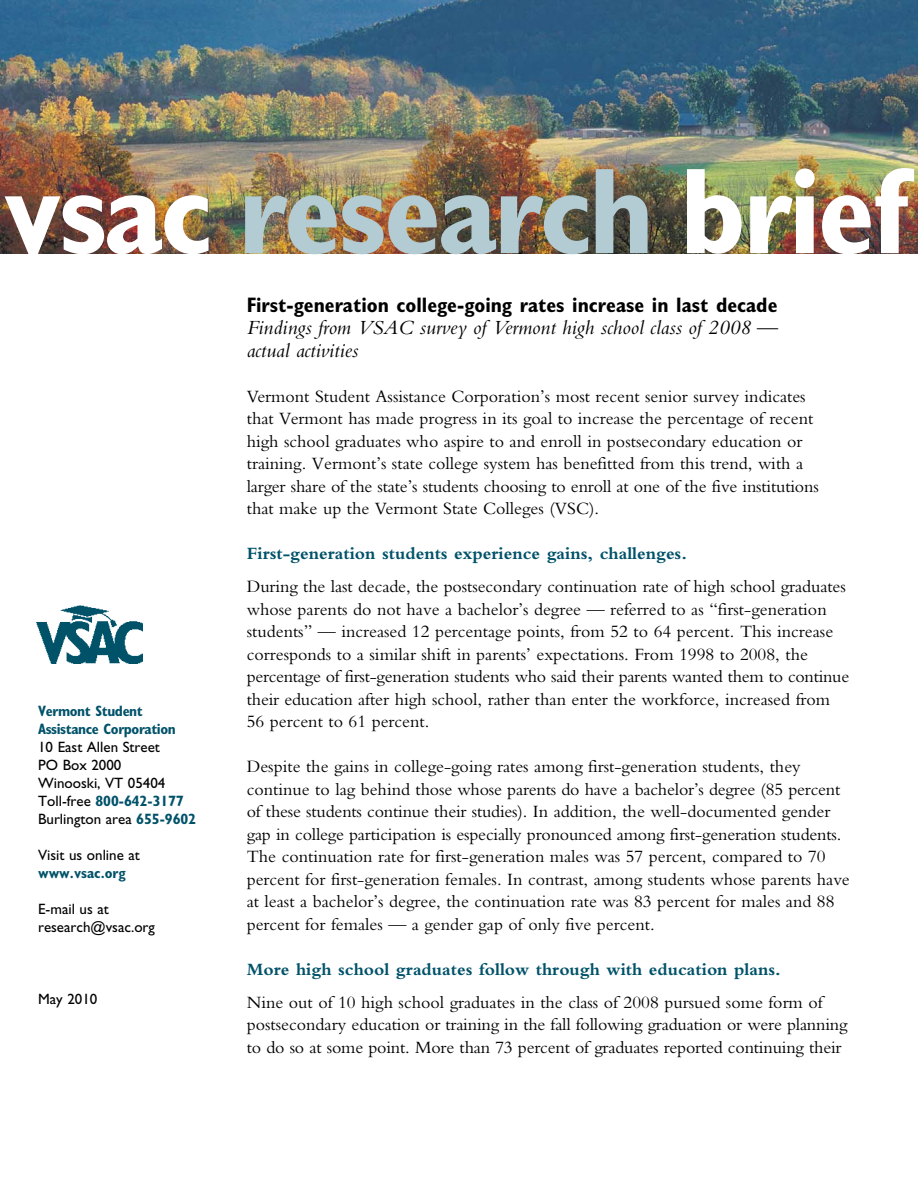
<style>
.page{position:relative;width:918px;height:1188px;background:#fff}
.page>*{position:absolute;margin:0;border:0;box-sizing:border-box;transform-origin:0 0}
.t1{font:700 condensed 123px "Gill Sans Std";letter-spacing:-.025em;color:#fff}
.t2{font:italic 21px/22.5px "Bembo Std";color:#000}
.t3{font:700 condensed 21px "Gill Sans Std";color:#000}
.t4{font:18px/22.5px "Bembo Std";color:#000}
.t5{font:700 18px "Bembo Std";color:#005269}
.t6{font:15px/18px "Gill Sans Std";color:#000}
.t7{font:700 condensed 15px/18px "Gill Sans Std";letter-spacing:-.025em;color:#005269}
.t8{font:700 condensed 15px "Gill Sans Std";color:#005269}
.s1{color:#b3cbd2}
.s2{font-weight:700;font-stretch:condensed;color:#005269}
</style>
<div class="page">
<img style="left:0;top:0;width:918px;height:253px">
<img style="left:37px;top:606px;width:105px;height:57px">
<h1 class="t1" style="left:3px;top:165px;width:907px">vsac <span class="s1">research</span> brief</h1>
<p class="t7" style="left:38px;top:703px;width:139px">Vermont Student<br>Assistance Corporation</p>
<p class="t6" style="left:38px;top:739px;width:160px">10 East Allen Street<br>PO Box 2000<br>Winooski, VT 05404<br>Toll-free <span class="s2">800-642-3177<br></span>Burlington area <span class="s2">655-9602</span></p>
<p class="t6" style="left:38px;top:847px;width:103px">Visit us online at</p>
<p class="t8" style="left:38px;top:867px;width:89px">www.vsac.org</p>
<p class="t6" style="left:38px;top:901px;width:118px">E-mail us at research@vsac.org</p>
<p class="t6" style="left:38px;top:991px;width:61px">May 2010</p>
<p class="t3" style="left:247px;top:297px;width:532px">First-generation college-going rates increase in last decade</p>
<p class="t2" style="left:247px;top:318px;width:533px">Findings from VSAC survey of Vermont high school class of 2008 — actual activities</p>
<p class="t4" style="left:247px;top:387px;width:574px">Vermont Student Assistance Corporation’s most recent senior survey indicates that Vermont has made progress in its goal to increase the percentage of recent high school graduates who aspire to and enroll in postsecondary education or training. Vermont’s state college system has benefitted from this trend, with a larger share of the state’s students choosing to enroll at one of the five institutions that make up the Vermont State Colleges (VSC).</p>
<p class="t5" style="left:247px;top:547px;width:442px">First-generation students experience gains, challenges.</p>
<p class="t4" style="left:247px;top:577px;width:604px">During the last decade, the postsecondary continuation rate of high school graduates whose parents do not have a bachelor’s degree — referred to as “first-generation students” — increased 12 percentage points, from 52 to 64 percent. This increase corresponds to a similar shift in parents’ expectations. From 1998 to 2008, the percentage of first-generation students who said their parents wanted them to continue their education after high school, rather than enter the workforce, increased from 56 percent to 61 percent.</p>
<p class="t4" style="left:247px;top:757px;width:605px">Despite the gains in college-going rates among first-generation students, they continue to lag behind those whose parents do have a bachelor’s degree (85 percent of these students continue their studies). In addition, the well-documented gender gap in college participation is especially pronounced among first-generation students.<br>The continuation rate for first-generation males was 57 percent, compared to 70 percent for first-generation females. In contrast, among students whose parents have at least a bachelor’s degree, the continuation rate was 83 percent for males and 88 percent for females — a gender gap of only five percent.</p>
<p class="t5" style="left:247px;top:963px;width:535px">More high school graduates follow through with education plans.</p>
<p class="t4" style="left:247px;top:993px;width:602px">Nine out of 10 high school graduates in the class of 2008 pursued some form of postsecondary education or training in the fall following graduation or were planning to do so at some point. More than 73 percent of graduates reported continuing their</p>
</div>
